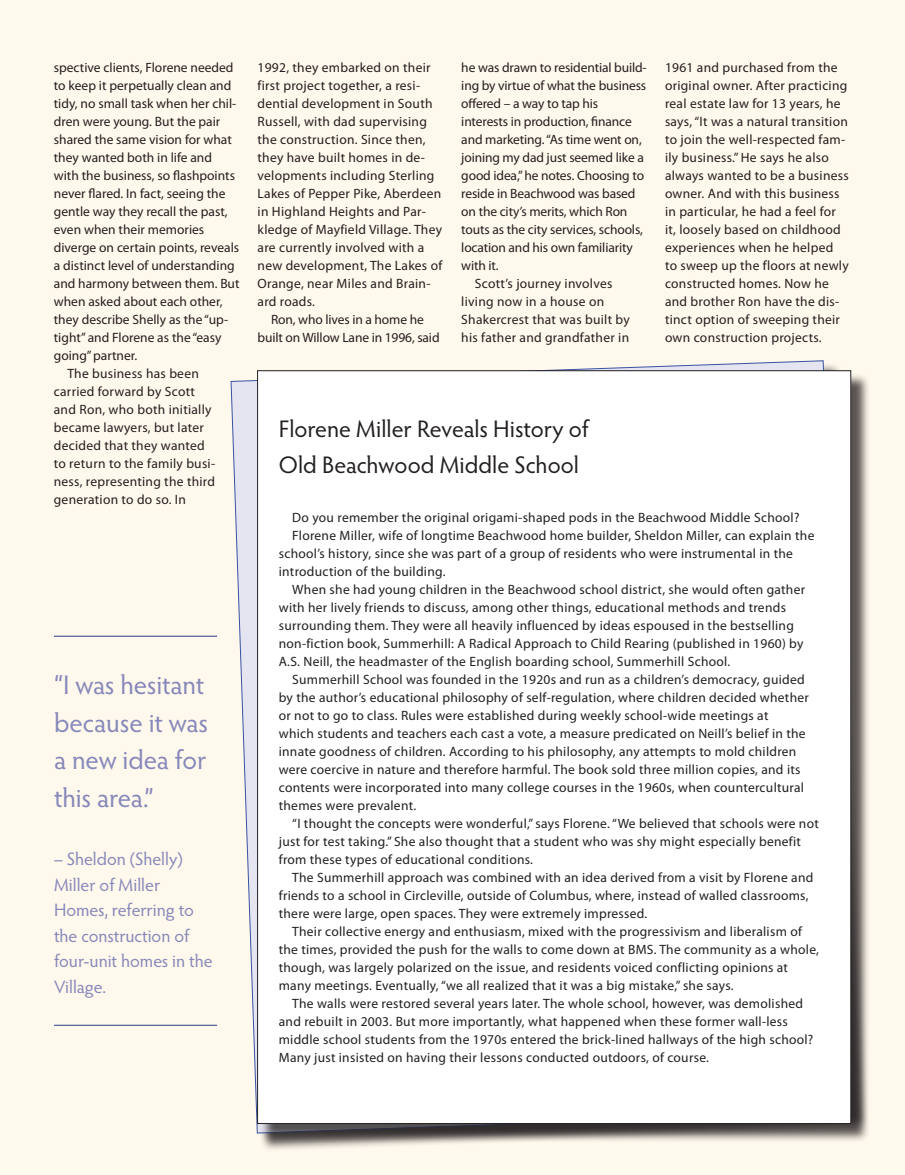
<style>
.page{position:relative;width:905px;height:1175px;background:#fff}
.page>*{position:absolute;margin:0;border:0;box-sizing:border-box;transform-origin:0 0}
.Callout{font:27px/37.5px "Hypatia Sans Pro";letter-spacing:-.005em;color:#8688ba}
.Headline_Small_2{font:24px/36px "Hypatia Sans Pro";color:#231f20}
.Callout-2{font:18px/25.5px "Hypatia Sans Pro";color:#8688ba}
.Text_Indent{font:13.5px/18px "Myriad Pro";letter-spacing:.02em;color:#231f20}
.Text_Indent-2{font:13.5px/18px "Myriad Pro";color:#231f20}
.Text_Indent-3{font:13.5px/18px "Myriad Pro";letter-spacing:-.01em;color:#231f20;text-align:center}
</style>
<div class="page">
<div style="left:0;top:0;width:904px;height:1174px;background:#fff8ec"></div>
<svg style="left:230px;top:360px;width:609px;height:773px"></svg>
<div style="left:259px;top:372px;width:610px;height:770px;background:#231f20;opacity:.75"></div>
<div style="left:257px;top:371px;width:593px;height:752px;background:#fff"></div>
<hr style="left:54px;top:636px;width:163px;height:1px;background:#253f8e">
<hr style="left:54px;top:1025px;width:163px;height:1px;background:#253f8e">
<p class="Text_Indent-2" style="left:54px;top:59px;width:187px">spective clients, Florene needed to keep it perpetually clean and tidy, no small task when her chil&shy;dren were young. But the pair shared the same vision for what they wanted both in life and with the business, so flashpoints never flared. In fact, seeing the gentle way they recall the past, even when their memories diverge on certain points, reveals a distinct level of understanding and harmony between them. But when asked about each other, they describe Shelly as the “up&shy;tight” and Florene as the “easy going” partner.</p>
<p class="Text_Indent" style="left:54px;top:365px;width:163px;text-indent:14px">The business has been carried forward by Scott and Ron, who both initially became lawyers, but later decided that they wanted to return to the family busi&shy;ness, representing the third generation to do so. In</p>
<p class="Callout" style="left:54px;top:665px;width:155px">“I was hesitant because it was a new idea for this area.”</p>
<p class="Callout-2" style="left:54px;top:845px;width:160px">– Sheldon (Shelly)<br>Miller of Miller<br>Homes, referring to the construction of four-unit homes in the<br>Village.</p>
<p class="Text_Indent" style="left:257px;top:59px;width:186px">1992, they embarked on their first project together, a resi&shy;dential development in South<br>Russell, with dad supervising the construction. Since then, they have built homes in de&shy;velopments including Sterling<br>Lakes of Pepper Pike, Aberdeen in Highland Heights and Par&shy;kledge of Mayfield Village. They are currently involved with a new development, The Lakes of<br>Orange, near Miles and Brain&shy;ard roads.</p>
<p class="Text_Indent-3" style="left:257px;top:311px;width:183px">Ron, who lives in a home he<br>built on Willow Lane in 1996, said</p>
<p class="Text_Indent-3" style="left:461px;top:59px;width:187px;text-align:left">he was drawn to residential build&shy;ing by virtue of what the business offered – a way to tap his interests in production, finance and marketing. “As time went on, joining my dad just seemed like a good idea,” he notes. Choosing to reside in Beachwood was based on the city’s merits, which Ron touts as the city services, schools, location and his own familiarity with it.</p>
<p class="Text_Indent" style="left:461px;top:275px;width:170px;text-indent:14px">Scott’s journey involves living now in a house on<br>Shakercrest that was built by his father and grandfather in</p>
<p class="Text_Indent" style="left:665px;top:58px;width:185px">1961 and purchased from the original owner. After practicing real estate law for 13 years, he says, “It was a natural transition to join the well-respected fam&shy;ily business.” He says he also always wanted to be a business owner. And with this business in particular, he had a feel for it, loosely based on childhood experiences when he helped<br>to sweep up the floors at newly constructed homes. Now he and brother Ron have the dis&shy;tinct option of sweeping their own construction projects.</p>
<p class="Headline_Small_2" style="left:279px;top:410px;width:311px">Florene Miller Reveals History of<br>Old Beachwood Middle School</p>
<p class="Text_Indent" style="left:292px;top:509px;width:508px">Do you remember the original origami-shaped pods in the Beachwood Middle School?</p>
<p class="Text_Indent" style="left:279px;top:527px;width:537px;text-indent:14px">Florene Miller, wife of longtime Beachwood home builder, Sheldon Miller, can explain the school’s history, since she was part of a group of residents who were instrumental in the introduction of the building.</p>
<p class="Text_Indent" style="left:279px;top:581px;width:528px;text-indent:14px">When she had young children in the Beachwood school district, she would often gather with her lively friends to discuss, among other things, educational methods and trends surrounding them. They were all heavily influenced by ideas espoused in the bestselling non-fiction book, Summerhill: A Radical Approach to Child Rearing (published in 1960) by A.S. Neill, the headmaster of the English boarding school, Summerhill School.</p>
<p class="Text_Indent" style="left:279px;top:671px;width:531px;text-indent:14px">Summerhill School was founded in the 1920s and run as a children’s democracy, guided by the author’s educational philosophy of self-regulation, where children decided whether or not to go to class. Rules were established during weekly school-wide meetings at<br>which students and teachers each cast a vote, a measure predicated on Neill’s belief in the innate goodness of children. According to his philosophy, any attempts to mold children were coercive in nature and therefore harmful. The book sold three million copies, and its contents were incorporated into many college courses in the 1960s, when countercultural themes were prevalent.</p>
<p class="Text_Indent" style="left:279px;top:815px;width:541px;text-indent:14px">“I thought the concepts were wonderful,” says Florene. “We believed that schools were not just for test taking.” She also thought that a student who was shy might especially benefit from these types of educational conditions.</p>
<p class="Text_Indent" style="left:279px;top:869px;width:536px;text-indent:14px">The Summerhill approach was combined with an idea derived from a visit by Florene and friends to a school in Circleville, outside of Columbus, where, instead of walled classrooms, there were large, open spaces. They were extremely impressed.</p>
<p class="Text_Indent" style="left:279px;top:923px;width:541px;text-indent:14px">Their collective energy and enthusiasm, mixed with the progressivism and liberalism of the times, provided the push for the walls to come down at BMS. The community as a whole, though, was largely polarized on the issue, and residents voiced conflicting opinions at many meetings. Eventually, “we all realized that it was a big mistake,” she says.</p>
<p class="Text_Indent" style="left:279px;top:995px;width:536px;text-indent:14px">The walls were restored several years later. The whole school, however, was demolished and rebuilt in 2003. But more importantly, what happened when these former wall-less middle school students from the 1970s entered the brick-lined hallways of the high school?<br>Many just insisted on having their lessons conducted outdoors, of course.</p>
</div>
